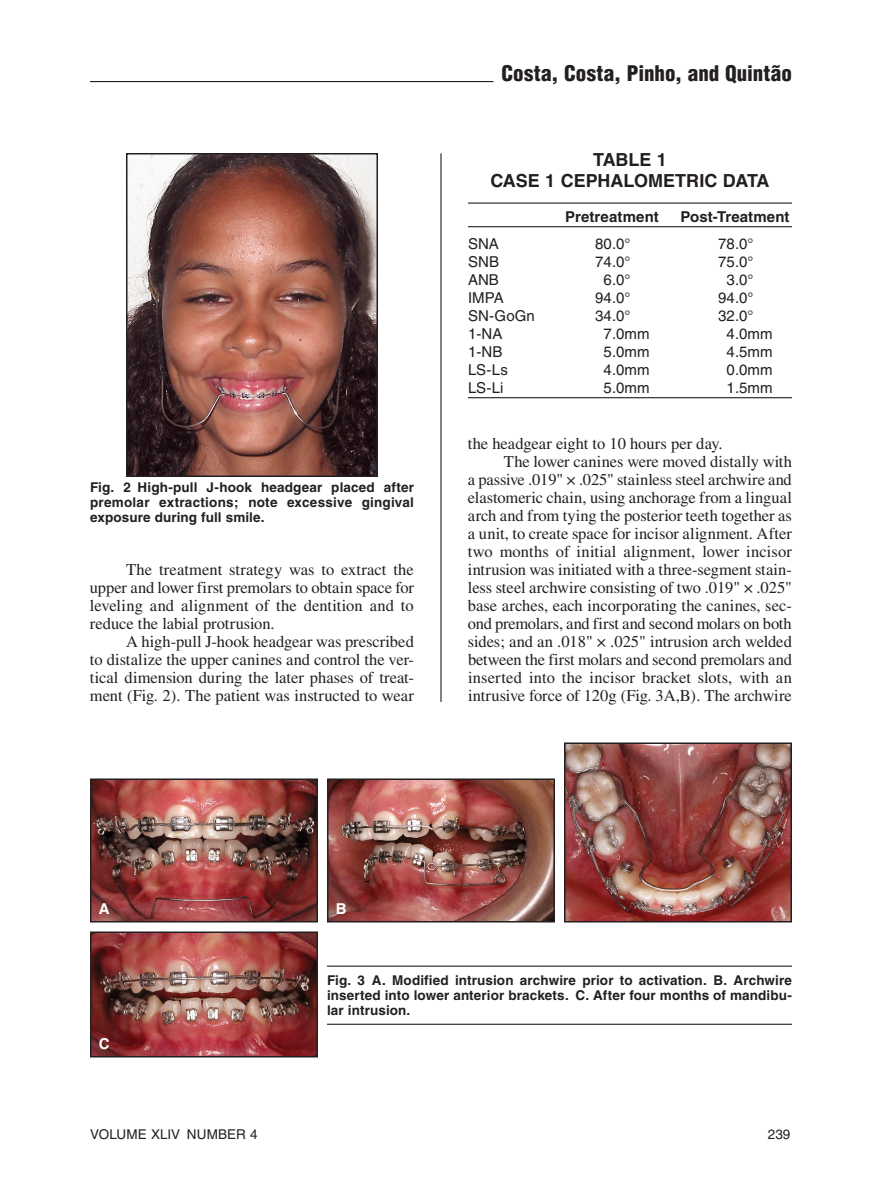
<style>
.page{position:relative;width:882px;height:1179px;background:#fff}
.page>*{position:absolute;margin:0;border:0;box-sizing:border-box;transform-origin:0 0}
.t1{font:900 condensed 21px "Helvetica";color:#231f20}
.t2{font:700 18px/21px "Helvetica";letter-spacing:-.005em;color:#231f20;text-align:center}
.t3{font:16.5px/18px "Times";letter-spacing:-.005em;color:#231f20;text-align:justify}
.t4{font:15px "Helvetica";color:#231f20}
.t5{font:700 15px "Helvetica";letter-spacing:.01em;color:#231f20}
.t6{font:700 15px "Helvetica";color:#fff}
.t7{font:700 13.5px/15px "Helvetica";letter-spacing:.01em;color:#231f20;text-align:justify}
.t8{font:13.5px "Helvetica";letter-spacing:.005em;color:#231f20}
</style>
<div class="page">
<hr style="left:440px;top:153px;width:2px;height:549px;background:#231f20">
<hr style="left:90px;top:81px;width:404px;height:1px;background:#231f20">
<img style="left:93px;top:781px;width:222px;height:138px">
<div style="left:90px;top:778px;width:228px;height:144px;border:2px solid #231f20"></div>
<img style="left:93px;top:935px;width:222px;height:120px">
<div style="left:90px;top:932px;width:228px;height:126px;border:2px solid #231f20"></div>
<img style="left:330px;top:781px;width:222px;height:138px">
<div style="left:327px;top:778px;width:228px;height:144px;border:2px solid #231f20"></div>
<img style="left:567px;top:745px;width:222px;height:174px">
<div style="left:564px;top:742px;width:228px;height:180px;border:2px solid #231f20"></div>
<hr style="left:327px;top:966px;width:465px;height:1px;background:#231f20">
<hr style="left:327px;top:1024px;width:465px;height:1px;background:#231f20">
<img style="left:129px;top:156px;width:246px;height:318px">
<div style="left:126px;top:153px;width:252px;height:324px;border:2px solid #231f20"></div>
<hr style="left:468px;top:203px;width:324px;height:1px;background:#231f20">
<hr style="left:468px;top:226px;width:324px;height:1px;background:#231f20">
<hr style="left:468px;top:397px;width:324px;height:1px;background:#231f20">
<p class="t1" style="left:502px;top:60px;width:292px">Costa, Costa, Pinho, and Quintão</p>
<p class="t7" style="left:90px;top:479px;width:326px">Fig. 2 High-pull J-hook headgear placed after premolar extractions; note excessive gingival exposure during full smile.</p>
<p class="t3" style="left:90px;top:561px;width:326px;text-indent:36px">The treatment strategy was to extract the upper and lower first premolars to obtain space for leveling and alignment of the dentition and to reduce the labial protrusion.</p>
<p class="t3" style="left:90px;top:633px;width:325px;text-indent:36px">A high-pull J-hook headgear was prescribed to distalize the upper canines and control the ver&shy;tical dimension during the later phases of treat&shy;ment (Fig. 2). The patient was instructed to wear</p>
<p class="t2" style="left:490px;top:149px;width:281px">TABLE 1<br>CASE 1 CEPHALOMETRIC DATA</p>
<p class="t5" style="left:565px;top:207px;width:95px">Pretreatment</p>
<p class="t5" style="left:680px;top:207px;width:111px">Post-Treatment</p>
<p class="t4" style="left:468px;top:235px;width:32px">SNA</p>
<p class="t4" style="left:595px;top:235px;width:37px">80.0°</p>
<p class="t4" style="left:718px;top:235px;width:37px">78.0°</p>
<p class="t4" style="left:468px;top:253px;width:33px">SNB</p>
<p class="t4" style="left:595px;top:253px;width:37px">74.0°</p>
<p class="t4" style="left:718px;top:253px;width:37px">75.0°</p>
<p class="t4" style="left:468px;top:271px;width:32px">ANB</p>
<p class="t4" style="left:604px;top:271px;width:28px">6.0°</p>
<p class="t4" style="left:727px;top:271px;width:28px">3.0°</p>
<p class="t4" style="left:468px;top:289px;width:37px">IMPA</p>
<p class="t4" style="left:595px;top:289px;width:37px">94.0°</p>
<p class="t4" style="left:718px;top:289px;width:37px">94.0°</p>
<p class="t4" style="left:468px;top:307px;width:68px">SN-GoGn</p>
<p class="t4" style="left:595px;top:307px;width:37px">34.0°</p>
<p class="t4" style="left:718px;top:307px;width:37px">32.0°</p>
<p class="t4" style="left:468px;top:325px;width:36px">1-NA</p>
<p class="t4" style="left:604px;top:325px;width:47px">7.0mm</p>
<p class="t4" style="left:727px;top:325px;width:47px">4.0mm</p>
<p class="t4" style="left:468px;top:343px;width:36px">1-NB</p>
<p class="t4" style="left:604px;top:343px;width:47px">5.0mm</p>
<p class="t4" style="left:727px;top:343px;width:47px">4.5mm</p>
<p class="t4" style="left:468px;top:361px;width:41px">LS-Ls</p>
<p class="t4" style="left:604px;top:361px;width:47px">4.0mm</p>
<p class="t4" style="left:727px;top:361px;width:47px">0.0mm</p>
<p class="t4" style="left:468px;top:379px;width:37px">LS-Li</p>
<p class="t4" style="left:604px;top:379px;width:47px">5.0mm</p>
<p class="t4" style="left:727px;top:379px;width:47px">1.5mm</p>
<p class="t3" style="left:468px;top:434px;width:256px">the headgear eight to 10 hours per day.</p>
<p class="t3" style="left:504px;top:452px;width:289px">The lower canines were moved distally with</p>
<p class="t3" style="left:468px;top:470px;width:325px">a passive .019" × .025" stainless steel archwire and</p>
<p class="t3" style="left:468px;top:488px;width:326px">elastomeric chain, using anchorage from a lingual</p>
<p class="t3" style="left:468px;top:506px;width:325px">arch and from tying the posterior teeth together as</p>
<p class="t3" style="left:468px;top:524px;width:325px">a unit, to create space for incisor alignment. After</p>
<p class="t3" style="left:468px;top:542px;width:325px">two months of initial alignment, lower incisor</p>
<p class="t3" style="left:468px;top:560px;width:325px">intrusion was initiated with a three-segment stain-</p>
<p class="t3" style="left:468px;top:578px;width:325px">less steel archwire consisting of two .019" × .025"</p>
<p class="t3" style="left:468px;top:596px;width:325px">base arches, each incorporating the canines, sec-</p>
<p class="t3" style="left:468px;top:614px;width:325px">ond premolars, and first and second molars on both</p>
<p class="t3" style="left:468px;top:632px;width:326px">sides; and an .018" × .025" intrusion arch welded</p>
<p class="t3" style="left:468px;top:650px;width:325px">between the first molars and second premolars and</p>
<p class="t3" style="left:468px;top:668px;width:325px">inserted into the incisor bracket slots, with an</p>
<p class="t3" style="left:468px;top:686px;width:325px">intrusive force of 120g (Fig. 3A,B). The archwire</p>
<p class="t6" style="left:99px;top:899px;width:12px">A</p>
<p class="t6" style="left:336px;top:899px;width:12px">B</p>
<p class="t6" style="left:99px;top:1034px;width:12px">C</p>
<p class="t7" style="left:327px;top:972px;width:467px">Fig. 3 A. Modified intrusion archwire prior to activation. B. Archwire inserted into lower anterior brackets. C. After four months of mandibu&shy;lar intrusion.</p>
<p class="t8" style="left:90px;top:1126px;width:169px">VOLUME XLIV NUMBER 4</p>
<p class="t8" style="left:768px;top:1126px;width:24px">239</p>
</div>
